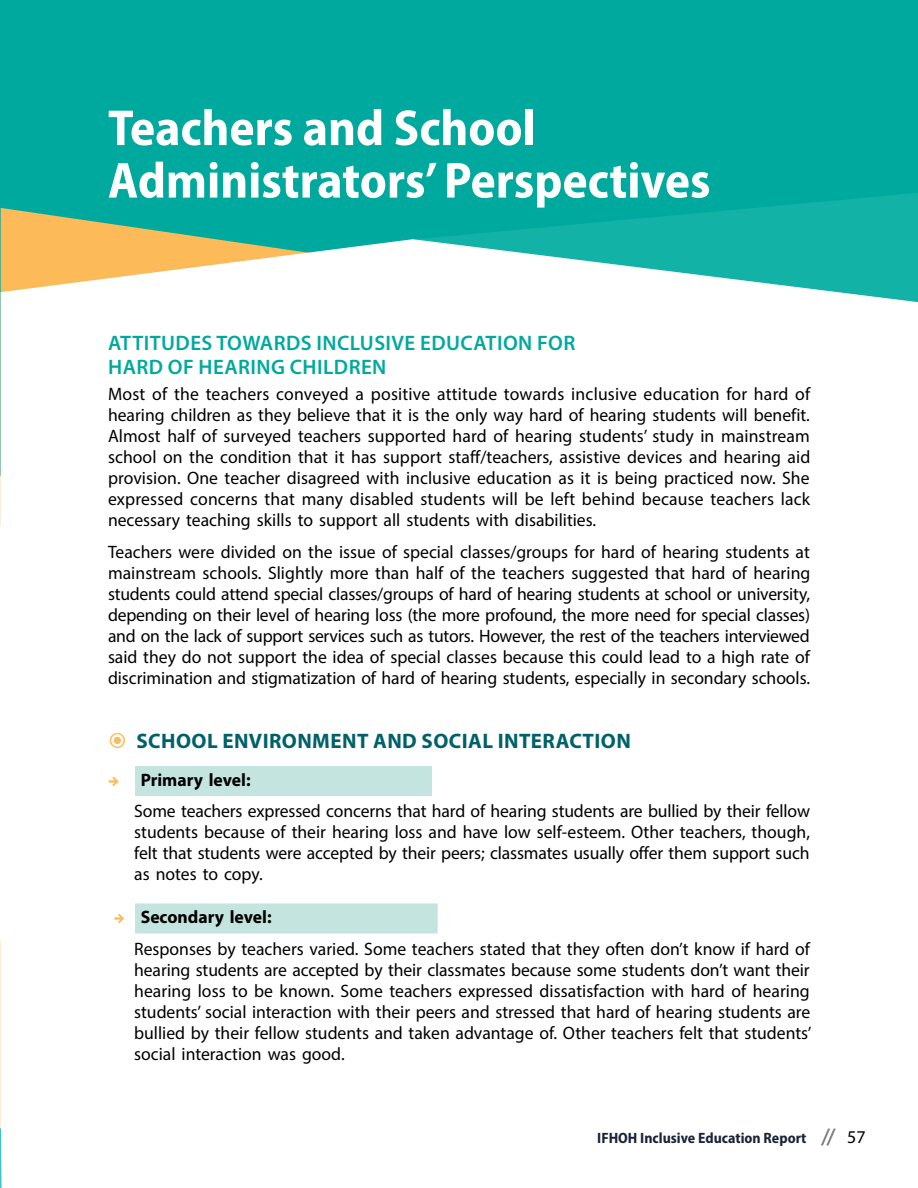
<style>
.page{position:relative;width:918px;height:1188px;background:#fff}
.page>*{position:absolute;margin:0;border:0;box-sizing:border-box;transform-origin:0 0}
.Heading_3__sub_head{font:700 semi-condensed 51px/52.5px "Myriad Pro";color:#fff}
.Heading_5__sub-sub_h{font:600 21px/24px "Myriad Pro";letter-spacing:.02em;color:#00a99d}
.Heading_5__sub-sub_h-2{font:700 21px "Myriad Pro";letter-spacing:.02em;color:#00616a}
.Body_-_normal{font:18px/21px "Myriad Pro";letter-spacing:-.005em;color:#000;text-align:justify}
.Body_-_normal-2{font:700 18px "Myriad Pro";color:#000}
.t1{font:700 semi-condensed 15px "Myriad Pro";color:#1a2337}
.s1{font-family:"Source Sans Pro";color:#fdba58}
</style>
<div class="page">
<div style="left:1px;top:0;width:917px;height:476px;background:#00a99d"></div>
<svg style="left:595px;top:193px;width:323px;height:46px;fill:#12b2a6"></svg>
<svg style="left:1px;top:208px;width:594px;height:31px"></svg>
<svg style="left:1px;top:239px;width:917px;height:237px;background:#ecf5f0"></svg>
<hr style="left:0;top:1128px;width:2px;height:60px;background:#42c1c7">
<svg style="left:821px;top:1129px;width:15px;height:16px"></svg>
<div style="left:135px;top:766px;width:297px;height:30px;background:#c4e4e0"></div>
<div style="left:135px;top:903px;width:303px;height:30px;background:#c4e4e0"></div>
<h3 class="Heading_3__sub_head" style="left:108px;top:100px;width:604px">Teachers and School<br>Administrators’ Perspectives</h3>
<h5 class="Heading_5__sub-sub_h" style="left:108px;top:330px;width:469px">ATTITUDES TOWARDS INCLUSIVE EDUCATION FOR<br>HARD OF HEARING CHILDREN</h5>
<p class="Body_-_normal" style="left:108px;top:384px;width:704px">Most of the teachers conveyed a positive attitude towards inclusive education for hard of hearing children as they believe that it is the only way hard of hearing students will benefit.<br>Almost half of surveyed teachers supported hard of hearing students’ study in mainstream school on the condition that it has support staff/teachers, assistive devices and hearing aid provision. One teacher disagreed with inclusive education as it is being practiced now. She expressed concerns that many disabled students will be left behind because teachers lack necessary teaching skills to support all students with disabilities.</p>
<p class="Body_-_normal" style="left:108px;top:541px;width:704px">Teachers were divided on the issue of special classes/groups for hard of hearing students at mainstream schools. Slightly more than half of the teachers suggested that hard of hearing students could attend special classes/groups of hard of hearing students at school or university, depending on their level of hearing loss (the more profound, the more need for special classes) and on the lack of support services such as tutors. However, the rest of the teachers interviewed said they do not support the idea of special classes because this could lead to a high rate of discrimination and stigmatization of hard of hearing students, especially in secondary schools.</p>
<h5 class="Heading_5__sub-sub_h-2" style="left:136px;top:728px;width:496px">SCHOOL ENVIRONMENT AND SOCIAL INTERACTION</h5>
<p class="Body_-_normal-2" style="left:108px;top:768px;width:144px"><span class="s1">→</span> Primary level:</p>
<p class="Body_-_normal" style="left:134px;top:801px;width:677px">Some teachers expressed concerns that hard of hearing students are bullied by their fellow students because of their hearing loss and have low self-esteem. Other teachers, though, felt that students were accepted by their peers; classmates usually offer them support such as notes to copy.</p>
<p class="Body_-_normal-2" style="left:114px;top:905px;width:159px"><span class="s1">→</span> Secondary level:</p>
<p class="Body_-_normal" style="left:134px;top:938px;width:679px">Responses by teachers varied. Some teachers stated that they often don’t know if hard of hearing students are accepted by their classmates because some students don’t want their hearing loss to be known. Some teachers expressed dissatisfaction with hard of hearing students’ social interaction with their peers and stressed that hard of hearing students are bullied by their fellow students and taken advantage of. Other teachers felt that students’ social interaction was good.</p>
<p class="t1" style="left:597px;top:1128px;width:211px">IFHOH Inclusive Education Report</p>
<p class="Body_-_normal" style="left:847px;top:1126px;width:20px">57</p>
</div>
